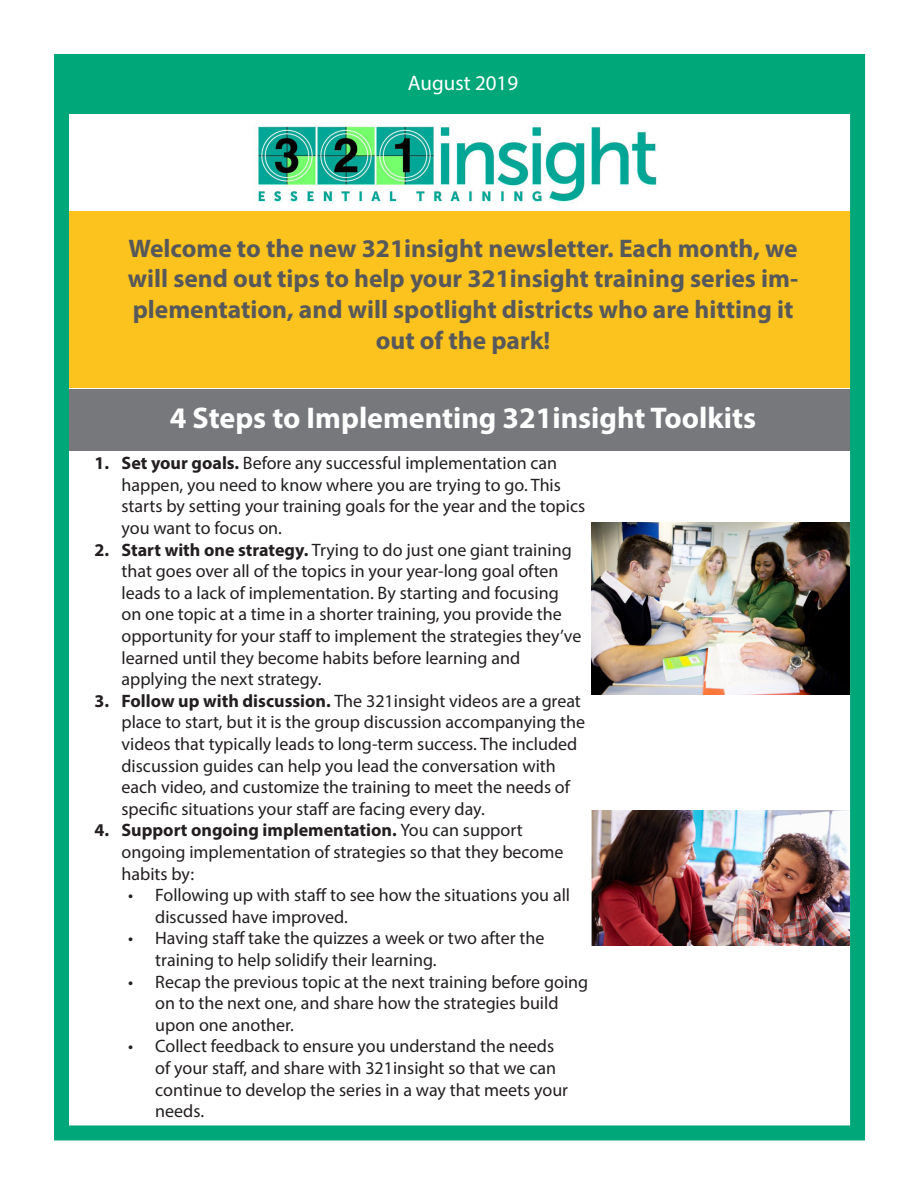
<style>
.page{position:relative;width:918px;height:1188px;background:#fff}
.page>*{position:absolute;margin:0;border:0;box-sizing:border-box;transform-origin:0 0}
.t1{font:700 30px "Myriad Pro";color:#fff}
.t2{font:700 25.5px/30.6px "Myriad Pro";color:#57585a;text-align:center}
.t3{font:21px "Myriad Pro";color:#fff}
.t4{font:18px/21.6px "Myriad Pro";color:#231f20}
.s1{font-weight:700}
</style>
<div class="page">
<div style="left:66px;top:389px;width:791px;height:62px;background:#76787b"></div>
<div style="left:65px;top:211px;width:793px;height:177px;background:#fcc31e"></div>
<div style="left:54px;top:54px;width:811px;height:1086px;border:15px solid #00a779"></div>
<div style="left:55px;top:61px;width:809px;height:53px;background:#00a779"></div>
<img style="left:256px;top:123px;width:402px;height:81px">
<img style="left:592px;top:810px;width:258px;height:136px">
<img style="left:592px;top:523px;width:258px;height:172px">
<p class="t3" style="left:408px;top:70px;width:112px">August 2019</p>
<p class="t2" style="left:128px;top:232px;width:672px">Welcome to the new 321insight newsletter. Each month, we will send out tips to help your 321insight training series im&shy;plementation, and will spotlight districts who are hitting it out of the park!</p>
<p class="t1" style="left:170px;top:398px;width:588px">4 Steps to Implementing 321insight Toolkits</p>
<p class="t4" style="left:122px;top:452px;width:465px;text-indent:-27px"><span class="s1">1. Set your goals.</span> Before any successful implementation can happen, you need to know where you are trying to go. This starts by setting your training goals for the year and the topics you want to focus on.</p>
<p class="t4" style="left:122px;top:539px;width:461px;text-indent:-27px"><span class="s1">2. Start with one strategy.</span> Trying to do just one giant training that goes over all of the topics in your year-long goal often leads to a lack of implementation. By starting and focusing on one topic at a time in a shorter training, you provide the opportunity for your staff to implement the strategies they’ve learned until they become habits before learning and applying the next strategy.</p>
<p class="t4" style="left:122px;top:690px;width:465px;text-indent:-27px"><span class="s1">3. Follow up with discussion.</span> The 321insight videos are a great place to start, but it is the group discussion accompanying the videos that typically leads to long-term success. The included discussion guides can help you lead the conversation with each video, and customize the training to meet the needs of specific situations your staff are facing every day.</p>
<p class="t4" style="left:122px;top:819px;width:443px;text-indent:-27px"><span class="s1">4. Support ongoing implementation.</span> You can support ongoing implementation of strategies so that they become habits by:</p>
<p class="t4" style="left:155px;top:884px;width:416px;text-indent:-27px">• Following up with staff to see how the situations you all discussed have improved.</p>
<p class="t4" style="left:155px;top:927px;width:391px;text-indent:-27px">• Having staff take the quizzes a week or two after the training to help solidify their learning.</p>
<p class="t4" style="left:155px;top:971px;width:435px;text-indent:-27px">• Recap the previous topic at the next training before going on to the next one, and share how the strategies build upon one another.</p>
<p class="t4" style="left:155px;top:1035px;width:414px;text-indent:-27px">• Collect feedback to ensure you understand the needs of your staff, and share with 321insight so that we can continue to develop the series in a way that meets your needs.</p>
</div>
